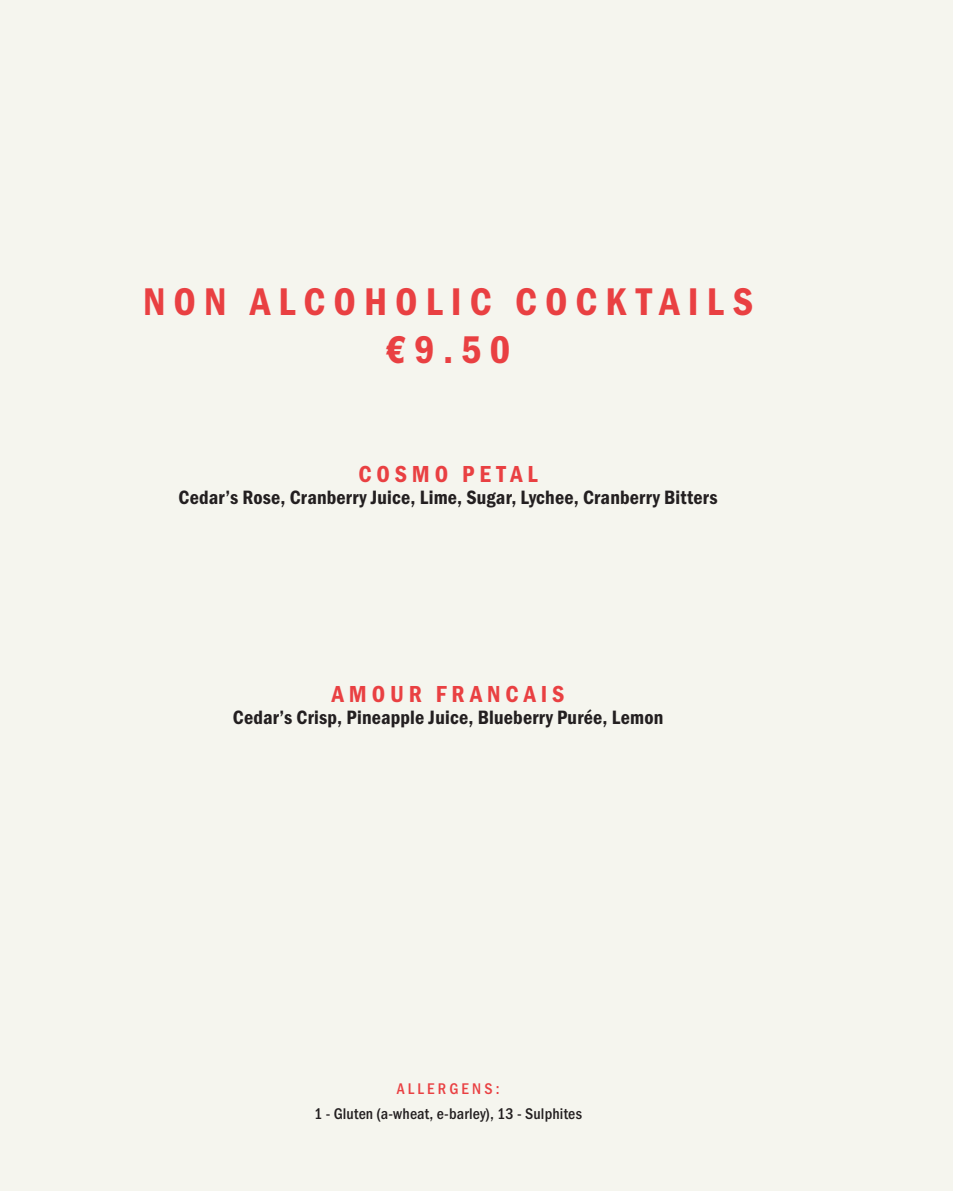
<style>
.page{position:relative;width:953px;height:1191px;background:#fff}
.page>*{position:absolute;margin:0;border:0;box-sizing:border-box;transform-origin:0 0}
.t1{font:40px/48px "Franklin Gothic URW Con Dem";letter-spacing:.2em;color:#e94042;text-align:center}
.t2{font:24px "Franklin Gothic URW Con Dem";letter-spacing:.2em;color:#e94042}
.t3{font:20px "Franklin Gothic URW Con Dem";letter-spacing:.01em;color:#231f20}
.t4{font:500 16px "Franklin Gothic URW Cond";letter-spacing:.01em;color:#231f20}
.t5{font:500 16px "Franklin Gothic URW Cond";letter-spacing:.2em;color:#e94042}
</style>
<div class="page">
<div style="left:0;top:0;width:952px;height:1191px;background:#f5f5ee"></div>
<h1 class="t1" style="left:143px;top:275px;width:611px">NON ALCOHOLIC COCKTAILS €9.50</h1>
<p class="t2" style="left:358px;top:458px;width:181px">COSMO PETAL</p>
<p class="t3" style="left:179px;top:484px;width:540px">Cedar’s Rose, Cranberry Juice, Lime, Sugar, Lychee, Cranberry Bitters</p>
<p class="t2" style="left:332px;top:678px;width:234px">AMOUR FRANCAIS</p>
<p class="t3" style="left:233px;top:704px;width:432px">Cedar’s Crisp, Pineapple Juice, Blueberry Purée, Lemon</p>
<p class="t5" style="left:396px;top:1077px;width:104px">ALLERGENS:</p>
<p class="t4" style="left:314px;top:1102px;width:269px">1 - Gluten (a-wheat, e-barley), 13 - Sulphites</p>
</div>
